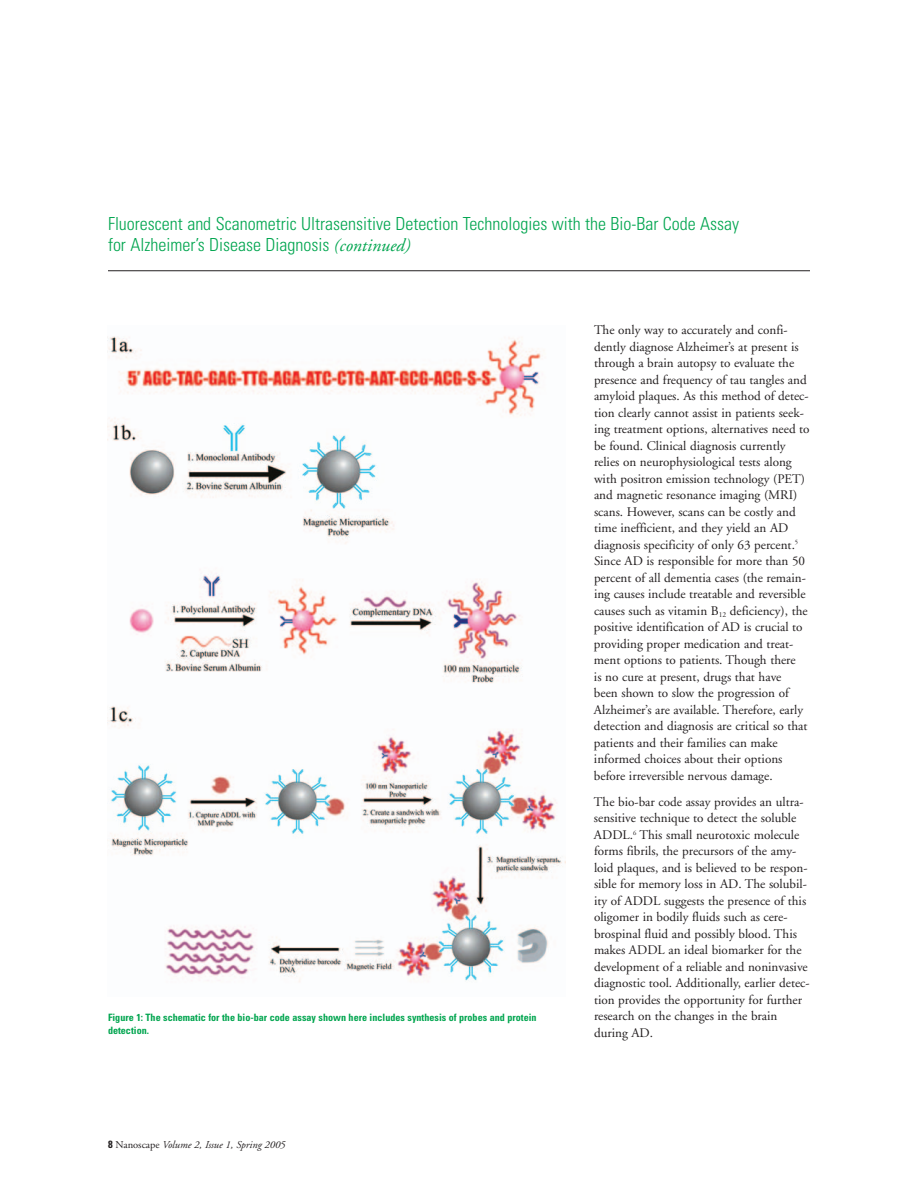
<style>
.page{position:relative;width:918px;height:1188px;background:#fff}
.page>*{position:absolute;margin:0;border:0;box-sizing:border-box;transform-origin:0 0}
.t1{font:300 condensed 18px/21.6px "Univers";color:#00a54f}
.t2{font:13.2px/16.5px "Adobe Garamond";color:#231f20}
.t3{font:italic 10.5px "Adobe Garamond";color:#231f20}
.t4{font:700 condensed 10.2px/13.5px "Univers";color:#00a54f}
.s1{font-family:"Adobe Garamond";font-weight:400;font-style:italic;font-stretch:normal}
.s2{font-family:"Univers";font-weight:700;font-style:normal;font-stretch:condensed}
.s3{font-style:normal}
</style>
<div class="page">
<hr style="left:108px;top:270px;width:702px;height:1px;background:#231f20">
<img style="left:108px;top:336px;width:457px;height:646px">
<h1 class="t1" style="left:108px;top:214px;width:633px">Fluorescent and Scanometric Ultrasensitive Detection Technologies with the Bio-Bar Code Assay for Alzheimer’s Disease Diagnosis <span class="s1">(continued)</span></h1>
<p class="t4" style="left:108px;top:1011px;width:430px">Figure 1: The schematic for the bio-bar code assay shown here includes synthesis of probes and protein detection.</p>
<p class="t3" style="left:108px;top:1141px;width:179px"><span class="s2">8</span> <span class="s3">Nanoscape</span> Volume 2, Issue 1, Spring 2005</p>
<p class="t2" style="left:594px;top:323px;width:217px">The only way to accurately and confi&shy;dently diagnose Alzheimer’s at present is through a brain autopsy to evaluate the presence and frequency of tau tangles and amyloid plaques. As this method of detec&shy;tion clearly cannot assist in patients seek&shy;ing treatment options, alternatives need to be found. Clinical diagnosis currently relies on neurophysiological tests along with positron emission technology (PET) and magnetic resonance imaging (MRI) scans. However, scans can be costly and time inefficient, and they yield an AD diagnosis specificity of only 63 percent.<sup>5<br></sup>Since AD is responsible for more than 50 percent of all dementia cases (the remain&shy;ing causes include treatable and reversible causes such as vitamin B<sub>12</sub> deficiency), the positive identification of AD is crucial to providing proper medication and treat&shy;ment options to patients. Though there<br>is no cure at present, drugs that have<br>been shown to slow the progression of Alzheimer’s are available. Therefore, early detection and diagnosis are critical so that patients and their families can make informed choices about their options before irreversible nervous damage.</p>
<p class="t2" style="left:594px;top:795px;width:217px">The bio-bar code assay provides an ultra&shy;sensitive technique to detect the soluble ADDL.<sup>6</sup> This small neurotoxic molecule forms fibrils, the precursors of the amy&shy;loid plaques, and is believed to be respon&shy;sible for memory loss in AD. The solubil&shy;ity of ADDL suggests the presence of this oligomer in bodily fluids such as cere&shy;brospinal fluid and possibly blood. This makes ADDL an ideal biomarker for the development of a reliable and noninvasive diagnostic tool. Additionally, earlier detec&shy;tion provides the opportunity for further research on the changes in the brain during AD.</p>
</div>
